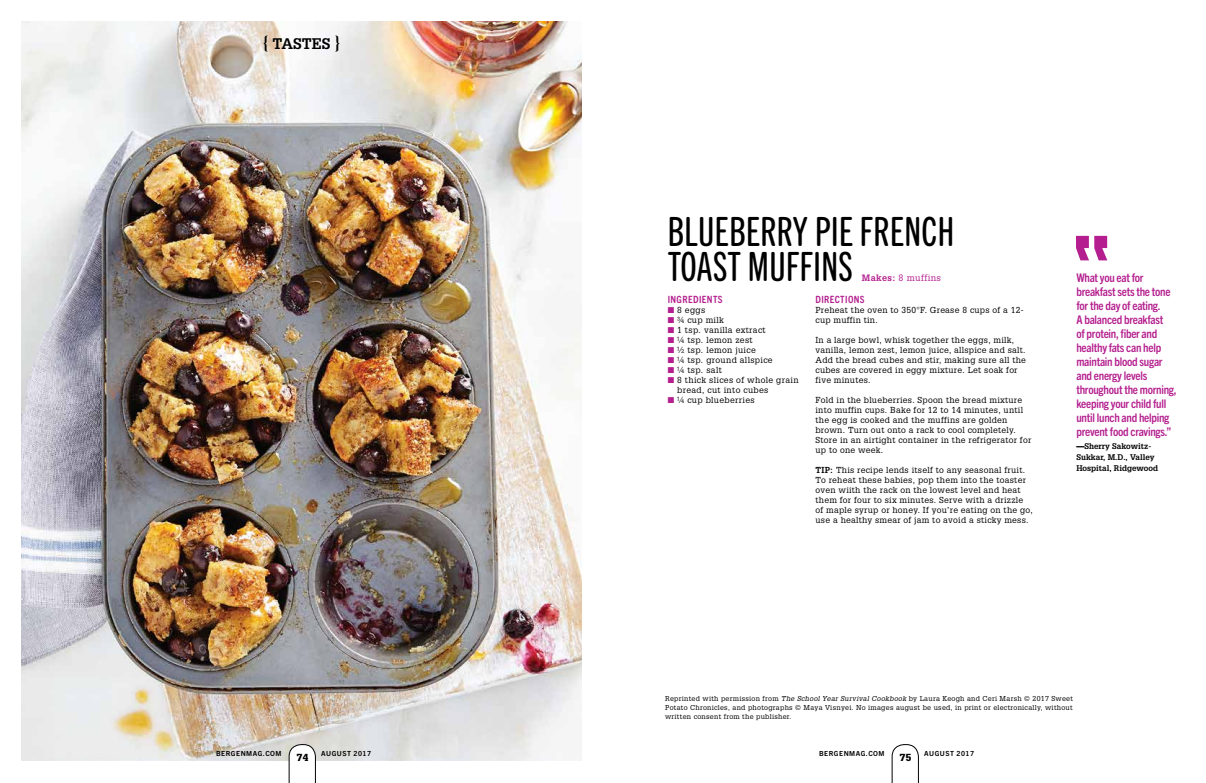
<style>
.page{position:relative;width:1206px;height:783px;background:#fff}
.page>*{position:absolute;margin:0;border:0;box-sizing:border-box;transform-origin:0 0}
.t1{font:40.5px/35px "Trade Gothic Next SR Pro Cm";letter-spacing:.01em;color:#000}
.t2{font:700 15px "Glypha";color:#000}
.t3{font:700 condensed 12px/14px "Trade Gothic Next SR Pro";letter-spacing:-.02em;color:#b41e8e}
.t4{font:700 condensed 10px "Trade Gothic Next SR Pro";letter-spacing:.04em;color:#b41e8e}
.t5{font:900 10px "Glypha";color:#000}
.t6{font:9px "Glypha";letter-spacing:.04em;color:#b41e8e}
.t7{font:8.5px/10px "Glypha";letter-spacing:.03em;color:#000}
.t8{font:700 8px/11px "Glypha";color:#000}
.t9{font:7px/9px "Glypha";letter-spacing:.04em;color:#000;text-align:justify}
.t10{font:700 7px "Trade Gothic Next SR Pro";letter-spacing:.07em;color:#000}
.s1{font-size:18px}
.s2{color:#b41e8e}
.s3{font-weight:700}
.s4{font-style:italic}
</style>
<div class="page">
<svg style="left:892px;top:744px;width:27px;height:39px"></svg>
<img style="left:22px;top:22px;width:559px;height:739px">
<svg style="left:289px;top:744px;width:27px;height:39px"></svg>
<svg style="left:1076px;top:236px;width:31px;height:24px"></svg>
<h2 class="t2" style="left:263px;top:34px;width:79px"><span class="s1">{</span> TASTES <span class="s1">}</span></h2>
<p class="t10" style="left:216px;top:748px;width:67px">BERGENMAG.COM</p>
<p class="t10" style="left:321px;top:748px;width:51px">AUGUST 2017</p>
<p class="t5" style="left:297px;top:751px;width:13px">74</p>
<h1 class="t1" style="left:668px;top:212px;width:288px">BLUEBERRY PIE FRENCH<br>TOAST MUFFINS</h1>
<p class="t4" style="left:668px;top:293px;width:56px">INGREDIENTS</p>
<p class="t7" style="left:668px;top:305px;width:39px"><span class="s2">■</span> 8 eggs</p>
<p class="t7" style="left:668px;top:315px;width:58px"><span class="s2">■</span> ¾ cup milk</p>
<p class="t7" style="left:668px;top:325px;width:100px"><span class="s2">■</span> 1 tsp. vanilla extract</p>
<p class="t7" style="left:668px;top:335px;width:87px"><span class="s2">■</span> ¼ tsp. lemon zest</p>
<p class="t7" style="left:668px;top:345px;width:90px"><span class="s2">■</span> ½ tsp. lemon juice</p>
<p class="t7" style="left:668px;top:355px;width:106px"><span class="s2">■</span> ¼ tsp. ground allspice</p>
<p class="t7" style="left:668px;top:365px;width:56px"><span class="s2">■</span> ¼ tsp. salt</p>
<p class="t7" style="left:677px;top:375px;width:123px;text-indent:-10px"><span class="s2">■</span> 8 thick slices of whole grain bread, cut into cubes</p>
<p class="t7" style="left:668px;top:395px;width:89px"><span class="s2">■</span> ¼ cup blueberries</p>
<p class="t6" style="left:862px;top:273px;width:81px"><span class="s3">Makes:</span> 8 muffins</p>
<p class="t4" style="left:816px;top:293px;width:51px">DIRECTIONS</p>
<p class="t7" style="left:816px;top:305px;width:210px">Preheat the oven to 350°F. Grease 8 cups of a 12- cup muffin tin.</p>
<p class="t7" style="left:816px;top:335px;width:212px">In a large bowl, whisk together the eggs, milk, vanilla, lemon zest, lemon juice, allspice and salt.<br>Add the bread cubes and stir, making sure all the cubes are covered in eggy mixture. Let soak for five minutes.</p>
<p class="t7" style="left:816px;top:395px;width:217px">Fold in the blueberries. Spoon the bread mixture into muffin cups. Bake for 12 to 14 minutes, until the egg is cooked and the muffins are golden brown. Turn out onto a rack to cool completely.<br>Store in an airtight container in the refrigerator for up to one week.</p>
<p class="t7" style="left:816px;top:465px;width:219px"><span class="s3">TIP:</span> This recipe lends itself to any seasonal fruit.<br>To reheat these babies, pop them into the toaster oven wiith the rack on the lowest level and heat them for four to six minutes. Serve with a drizzle of maple syrup or honey. If you’re eating on the go, use a healthy smear of jam to avoid a sticky mess.</p>
<p class="t3" style="left:1076px;top:270px;width:102px">What you eat for breakfast sets the tone for the day of eating.<br>A balanced breakfast<br>of protein, fiber and healthy fats can help maintain blood sugar and energy levels throughout the morning, keeping your child full until lunch and helping prevent food cravings.”</p>
<p class="t8" style="left:1076px;top:441px;width:83px">—Sherry Sakowitz-<br>Sukkar, M.D., Valley<br>Hospital, Ridgewood</p>
<p class="t9" style="left:665px;top:694px;width:409px">Reprinted with permission from <span class="s4">The School Year Survival Cookbook</span> by Laura Keogh and Ceri Marsh © 2017 Sweet Potato Chronicles, and photographs © Maya Visnyei. No images august be used, in print or electronically, without written consent from the publisher.</p>
<p class="t10" style="left:819px;top:748px;width:67px">BERGENMAG.COM</p>
<p class="t10" style="left:924px;top:748px;width:51px">AUGUST 2017</p>
<p class="t5" style="left:900px;top:751px;width:13px">75</p>
</div>
